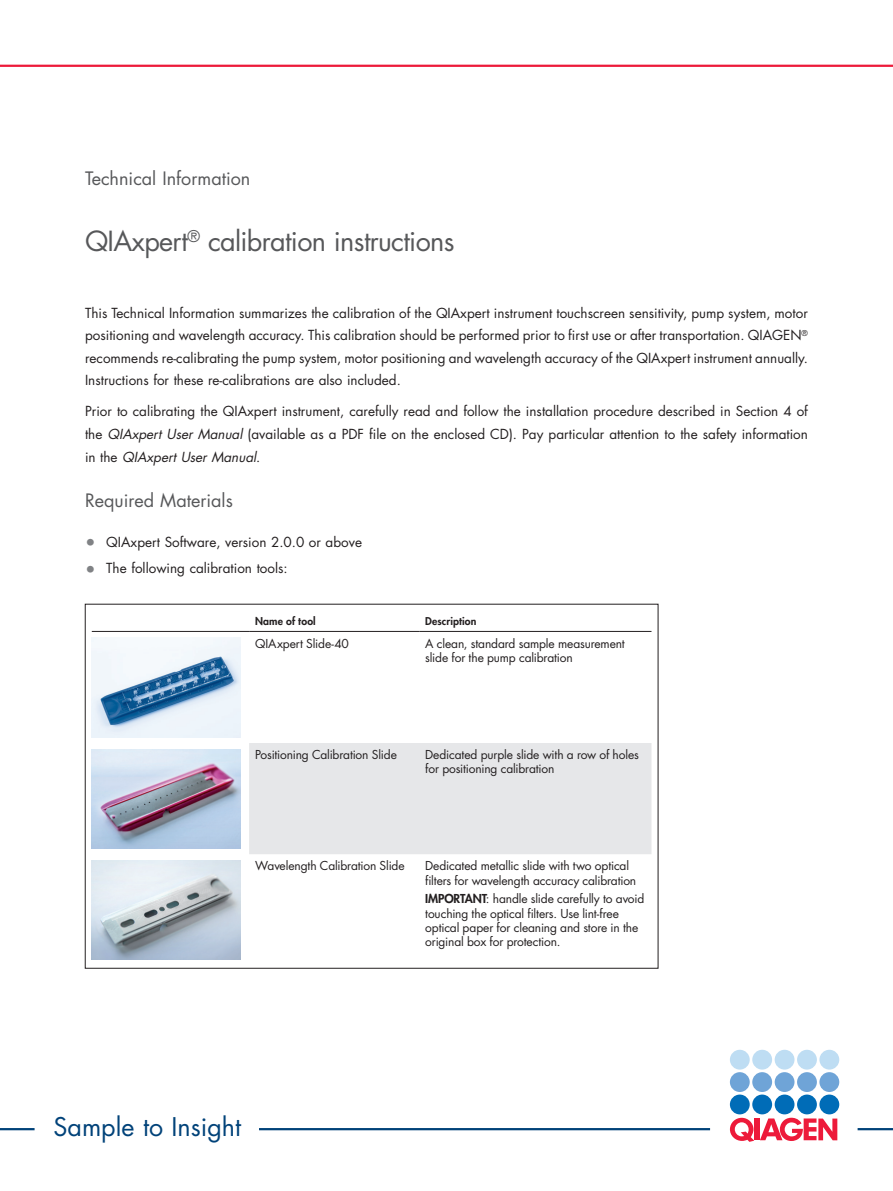
<style>
.page{position:relative;width:893px;height:1191px;background:#fff}
.page>*{position:absolute;margin:0;border:0;box-sizing:border-box;transform-origin:0 0}
.Heading_1{font:27px "Futura Std";letter-spacing:-.025em;color:#57585a}
.t1{font:25.05px "Futura Std";color:#004279}
.Heading_2{font:18px "Futura Std";color:#57585a}
.Copy{font:13.5px/22.5px "Futura Std";color:#231f20;text-align:justify}
.Table_Body{font:12px/14.4px "Futura Std";letter-spacing:-.01em;color:#231f20}
.Table_Subheadline{font:800 10.5px "Futura Std";letter-spacing:.01em;color:#231f20}
.s1{font-style:italic}
.s2{font-size:18px;color:#808285}
.s3{font-weight:800}
</style>
<div class="page">
<hr style="left:0;top:65px;width:893px;height:2px;background:#ed1a3a">
<hr style="left:0;top:1128px;width:35px;height:2px;background:#004279">
<hr style="left:259px;top:1128px;width:451px;height:2px;background:#004279">
<div style="left:730px;top:1094px;width:20px;height:20px;background:#006cb7;border-radius:50%"></div>
<div style="left:752px;top:1094px;width:20px;height:20px;background:#006cb7;border-radius:50%"></div>
<div style="left:775px;top:1094px;width:19px;height:20px;background:#006cb7;border-radius:50%"></div>
<div style="left:797px;top:1094px;width:20px;height:20px;background:#006cb7;border-radius:50%"></div>
<div style="left:819px;top:1094px;width:20px;height:20px;background:#006cb7;border-radius:50%"></div>
<div style="left:730px;top:1072px;width:20px;height:20px;background:#6fa4d7;border-radius:50%"></div>
<div style="left:752px;top:1072px;width:20px;height:20px;background:#6fa4d7;border-radius:50%"></div>
<div style="left:775px;top:1072px;width:19px;height:20px;background:#6fa4d7;border-radius:50%"></div>
<div style="left:797px;top:1072px;width:20px;height:20px;background:#6fa4d7;border-radius:50%"></div>
<div style="left:819px;top:1072px;width:20px;height:20px;background:#6fa4d7;border-radius:50%"></div>
<div style="left:730px;top:1049px;width:20px;height:20px;background:#beddf3;border-radius:50%"></div>
<div style="left:752px;top:1049px;width:20px;height:20px;background:#beddf3;border-radius:50%"></div>
<div style="left:775px;top:1049px;width:19px;height:20px;background:#beddf3;border-radius:50%"></div>
<div style="left:797px;top:1049px;width:20px;height:20px;background:#beddf3;border-radius:50%"></div>
<div style="left:819px;top:1049px;width:20px;height:20px;background:#beddf3;border-radius:50%"></div>
<svg style="left:730px;top:1117px;width:24px;height:24px"></svg>
<div style="left:755px;top:1118px;width:5px;height:22px;background:#ed1a3a"></div>
<svg style="left:760px;top:1117px;width:77px;height:24px"></svg>
<hr style="left:858px;top:1128px;width:35px;height:2px;background:#004279">
<div style="left:249px;top:743px;width:402px;height:111px;background:#e6e7e9"></div>
<hr style="left:92px;top:631px;width:157px;height:1px;background:#231f20">
<hr style="left:249px;top:631px;width:170px;height:1px;background:#231f20">
<hr style="left:419px;top:631px;width:232px;height:1px;background:#231f20">
<img style="left:92px;top:638px;width:149px;height:99px">
<img style="left:92px;top:749px;width:149px;height:99px">
<img style="left:92px;top:860px;width:149px;height:99px">
<p class="Heading_2" style="left:85px;top:167px;width:167px">Technical Information</p>
<p class="Heading_1" style="left:85px;top:224px;width:371px">QIAxpert<sup>®</sup> calibration instructions</p>
<p class="Copy" style="left:85px;top:302px;width:724px">This Technical Information summarizes the calibration of the QIAxpert instrument touchscreen sensitivity, pump system, motor positioning and wavelength accuracy. This calibration should be performed prior to first use or after transportation. QIAGEN<sup>® </sup>recommends re-calibrating the pump system, motor positioning and wavelength accuracy of the QIAxpert instrument annually.<br>Instructions for these re-calibrations are also included.</p>
<p class="Copy" style="left:85px;top:400px;width:724px">Prior to calibrating the QIAxpert instrument, carefully read and follow the installation procedure described in Section 4 of the <span class="s1">QIAxpert User Manual</span> (available as a PDF file on the enclosed CD). Pay particular attention to the safety information i n t h e <span class="s1">QIAxpert User Manual</span>.</p>
<p class="Heading_2" style="left:85px;top:489px;width:149px">Required Materials</p>
<p class="Copy" style="left:85px;top:530px;width:279px"><span class="s2">•</span> QIAxpert Software, version 2.0.0 or above</p>
<p class="Copy" style="left:85px;top:557px;width:204px"><span class="s2">•</span> The following calibration tools:</p>
<p class="Table_Subheadline" style="left:255px;top:615px;width:62px">Name of tool</p>
<p class="Table_Subheadline" style="left:425px;top:615px;width:53px">Description</p>
<p class="Table_Body" style="left:255px;top:636px;width:95px">QIAxpert Slide-40</p>
<p class="Table_Body" style="left:425px;top:636px;width:201px">A clean, standard sample measurement slide for the pump calibration</p>
<p class="Table_Body" style="left:255px;top:747px;width:143px">Positioning Calibration Slide</p>
<p class="Table_Body" style="left:425px;top:747px;width:215px">Dedicated purple slide with a row of holes for positioning calibration</p>
<p class="Table_Body" style="left:255px;top:858px;width:151px">Wavelength Calibration Slide</p>
<p class="Table_Body" style="left:425px;top:858px;width:213px">Dedicated metallic slide with two optical filters for wavelength accuracy calibration</p>
<p class="Table_Body" style="left:425px;top:891px;width:221px"><span class="s3">IMPORTANT</span>: handle slide carefully to avoid touching the optical filters. Use lint-free optical paper for cleaning and store in the original box for protection.</p>
<h2 class="t1" style="left:54px;top:1110px;width:189px">Sample to Insight</h2>
</div>
